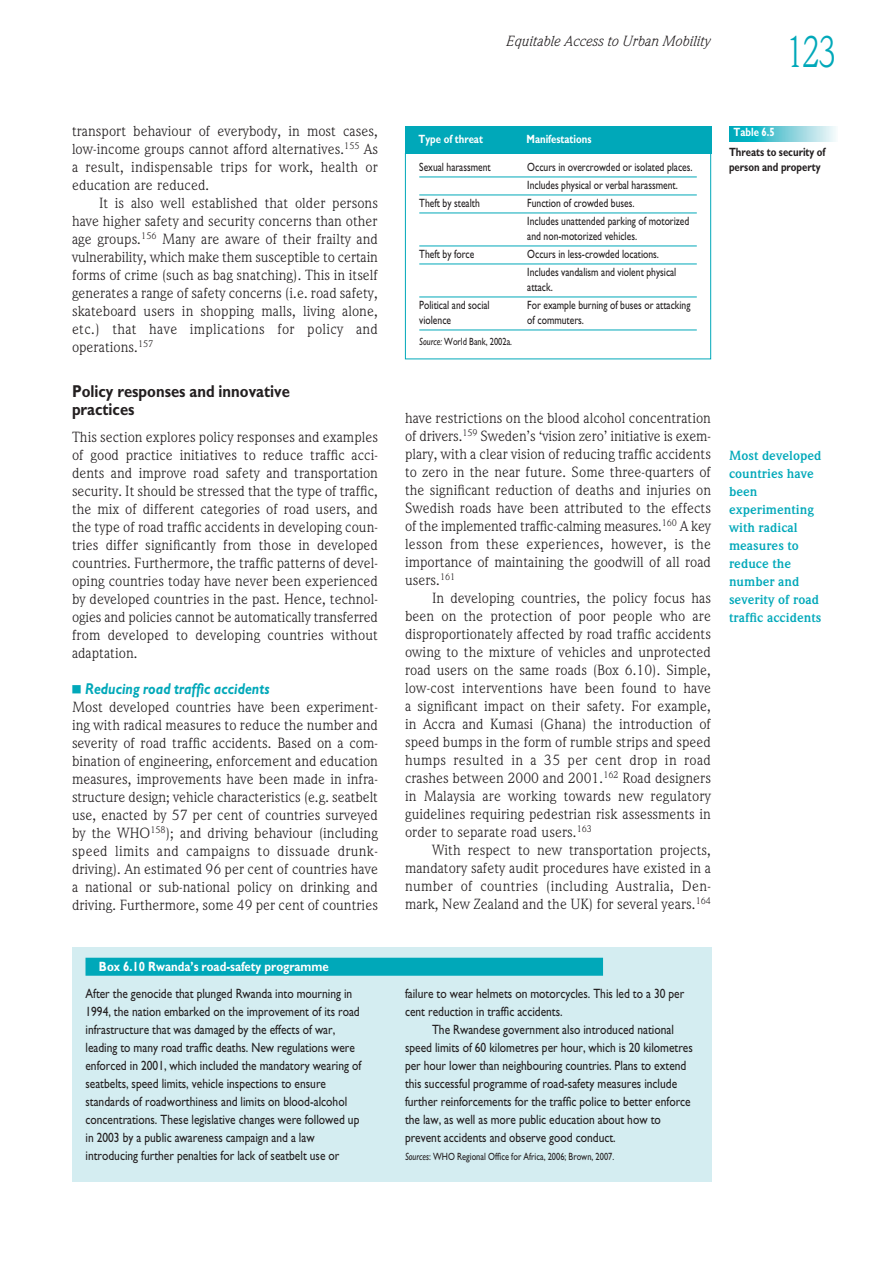
<style>
.page{position:relative;width:893px;height:1263px;background:#fff}
.page>*{position:absolute;margin:0;border:0;box-sizing:border-box;transform-origin:0 0}
.t1{font:45px "Weidemann IT Cby BT";color:#00a8b9;scale:.77 1}
.t2{font:700 17.25px/18px "Gill Sans";color:#231f20;scale:.86 1}
.t3{font:italic 700 15.75px "Gill Sans";color:#00a8b9;scale:.86 1}
.t4{font:15px/18px "Weidemann IT Cby BT";color:#231f20;text-align:justify}
.t5{font:italic 15px "Weidemann IT Cby BT";color:#231f20}
.t6{font:13.5px/18px "Gill Sans";color:#231f20;scale:.85 1}
.t7{font:700 13.5px/18px "Weidemann IT Cby BT";color:#00a8b9}
.t8{font:700 13.5px "Gill Sans";color:#fff;scale:.85 1}
.t9{font:12px/18px "Gill Sans";color:#231f20;scale:.8 1}
.t10{font:700 12px/15px "Gill Sans";color:#231f20;scale:.8 1}
.t11{font:700 12px "Gill Sans";color:#fff;scale:.8 1}
.t12{font:10.5px "Gill Sans";color:#231f20;scale:.8 1}
.s1{font-style:italic}
</style>
<div class="page">
<svg style="left:405px;top:153px;width:306px;height:207px"></svg>
<hr style="left:419px;top:195px;width:278px;height:1px;background:#00a8b9">
<hr style="left:419px;top:213px;width:278px;height:1px;background:#00a8b9">
<hr style="left:419px;top:246px;width:278px;height:1px;background:#00a8b9">
<hr style="left:419px;top:264px;width:278px;height:1px;background:#00a8b9">
<hr style="left:419px;top:297px;width:278px;height:1px;background:#00a8b9">
<hr style="left:419px;top:330px;width:278px;height:1px;background:#00a8b9">
<svg style="left:729px;top:126px;width:107px;height:15px;background:#69ccd7"></svg>
<div style="left:405px;top:126px;width:306px;height:27px;background:#00a8b9"></div>
<div style="left:72px;top:947px;width:639px;height:234px;background:#d4edf1"></div>
<div style="left:86px;top:958px;width:517px;height:18px;background:#00a8b9"></div>
<p class="t5" style="left:507px;top:36px;width:206px">Equitable Access to Urban Mobility</p>
<h1 class="t1" style="left:786px;top:36px;width:67px">123</h1>
<p class="t4" style="left:72px;top:124px;width:308px">trans port behaviour of everybody, in most cases, low-income groups cannot afford alternatives.<sup>155</sup> As a result, indispensable trips for work, health or education are reduced.</p>
<p class="t4" style="left:72px;top:196px;width:308px;text-indent:27px">It is also well established that older persons have higher safety and security concerns than other age groups.<sup>156</sup> Many are aware of their frailty and vulnerability, which make them susceptible to certain forms of crime (such as bag snatching). This in itself generates a range of safety concerns (i.e. road safety, skateboard users in shopping malls, living alone, etc.) that have implications for policy and operations.<sup>157</sup></p>
<p class="t2" style="left:72px;top:384px;width:255px">Policy responses and innovative practices</p>
<p class="t4" style="left:72px;top:430px;width:308px">This section explores policy responses and examples of good practice initiatives to reduce traffic acci&shy;dents and improve road safety and transportation security. It should be stressed that the type of traffic, the mix of different categories of road users, and the type of road traffic accidents in devel op ing coun - tries differ significantly from those in developed countries. Further more, the traffic patterns of devel - op ing countries today have never been experi enced by developed countries in the past. Hence, technol - ogies and policies cannot be automatically transferred from developed to devel op ing countries without adaptation.</p>
<p class="t3" style="left:72px;top:684px;width:231px">■ Reducing road traffic accidents</p>
<p class="t4" style="left:72px;top:700px;width:308px">Most developed countries have been experiment&shy;ing with radical measures to reduce the number and severity of road traffic accidents. Based on a com - bination of engineering, enforcement and education measures, improvements have been made in infra - struc ture design; vehicle characteristics (e.g. seatbelt use, enacted by 57 per cent of countries surveyed by the WHO<sup>158</sup>); and driving behaviour (including speed limits and campaigns to dissuade drunk&shy;driving). An estimated 96 per cent of countries have a national or sub-national policy on drinking and driving. Further more, some 49 per cent of countries</p>
<p class="t11" style="left:418px;top:135px;width:82px">Type of threat</p>
<p class="t11" style="left:526px;top:135px;width:83px">Manifestations</p>
<p class="t9" style="left:419px;top:159px;width:91px">Sexual harassment</p>
<p class="t9" style="left:527px;top:159px;width:208px">Occurs in over crowded or isolated places.<br>Includes physical or verbal harassment.</p>
<p class="t9" style="left:419px;top:195px;width:77px">Theft by stealth</p>
<p class="t9" style="left:527px;top:195px;width:204px">Function of crowded buses.<br>Includes unattended parking of motorized</p>
<p class="t9" style="left:527px;top:228px;width:139px">and non-motorized vehicles.</p>
<p class="t9" style="left:419px;top:246px;width:70px">Theft by force</p>
<p class="t9" style="left:527px;top:246px;width:188px">Occurs in less-crowded locations.<br>Includes vandalism and violent physical</p>
<p class="t9" style="left:527px;top:279px;width:33px">attack.</p>
<p class="t9" style="left:419px;top:297px;width:90px">Political and social</p>
<p class="t9" style="left:527px;top:297px;width:205px">For example burning of buses or attacking</p>
<p class="t9" style="left:419px;top:312px;width:41px">violence</p>
<p class="t9" style="left:527px;top:312px;width:72px">of commuters.</p>
<p class="t12" style="left:419px;top:338px;width:118px"><span class="s1">Source:</span> World Bank, 2002a.</p>
<p class="t11" style="left:733px;top:128px;width:53px">Table 6.5</p>
<p class="t10" style="left:729px;top:146px;width:122px">Threats to security of person and property</p>
<p class="t4" style="left:405px;top:411px;width:308px">have restrictions on the blood alcohol concentration of drivers.<sup>159</sup> Sweden’s ‘vision zero’ initiative is exem - plary, with a clear vision of reducing traffic accidents to zero in the near future. Some three-quarters of the significant reduction of deaths and injuries on Swedish roads have been attributed to the effects of the implemented traffic-calming measures.<sup>160</sup> A key lesson from these experi ences, however, is the importance of maintaining the goodwill of all road users.<sup>161</sup></p>
<p class="t4" style="left:405px;top:591px;width:308px;text-indent:27px">In devel op ing countries, the policy focus has been on the protection of poor people who are disproportionately affected by road traffic accidents owing to the mixture of vehicles and unprotected road users on the same roads (Box 6.10). Simple, low-cost interventions have been found to have a significant impact on their safety. For example, in Accra and Kumasi (Ghana) the introduction of speed bumps in the form of rumble strips and speed humps resulted in a 35 per cent drop in road crashes between 2000 and 2001.<sup>162</sup> Road designers in Malaysia are working towards new regulatory guidelines requiring pedes trian risk assessments in order to separate road users.<sup>163</sup></p>
<p class="t4" style="left:405px;top:843px;width:308px;text-indent:27px">With respect to new transportation projects, mandatory safety audit procedures have existed in a number of countries (including Australia, Den&shy;mark, New Zealand and the UK) for several years.<sup>164</sup></p>
<p class="t7" style="left:729px;top:448px;width:94px">Most developed countries have been experimenting with radical measures to reduce the number and severity of road traffic accidents</p>
<p class="t8" style="left:99px;top:962px;width:272px">Box 6.10 Rwanda’s road-safety programme</p>
<p class="t6" style="left:85px;top:986px;width:326px">After the genocide that plunged Rwanda into mourning in 1994, the nation embarked on the improvement of its road infra struc ture that was damaged by the effects of war, leading to many road traffic deaths. New regulations were enforced in 2001, which included the mandatory wearing of seatbelts, speed limits, vehicle inspections to ensure standards of roadworthiness and limits on blood-alcohol concentrations. These legislative changes were followed up in 2003 by a public awareness campaign and a law introducing further penalties for lack of seatbelt use or</p>
<p class="t6" style="left:405px;top:986px;width:330px">failure to wear helmets on motorcycles. This led to a 30 per cent reduction in traffic accidents.</p>
<p class="t6" style="left:405px;top:1022px;width:340px;text-indent:27px">The Rwandese govern ment also introduced national speed limits of 60 kilometres per hour, which is 20 kilometres per hour lower than neigh bouring countries. Plans to extend this successful programme of road-safety measures include further reinforcements for the traffic police to better enforce the law, as well as more public education about how to prevent accidents and observe good conduct.</p>
<p class="t12" style="left:405px;top:1153px;width:263px"><span class="s1">Sources</span>: WHO Regional Office for Africa, 2006; Brown, 2007.</p>
</div>
